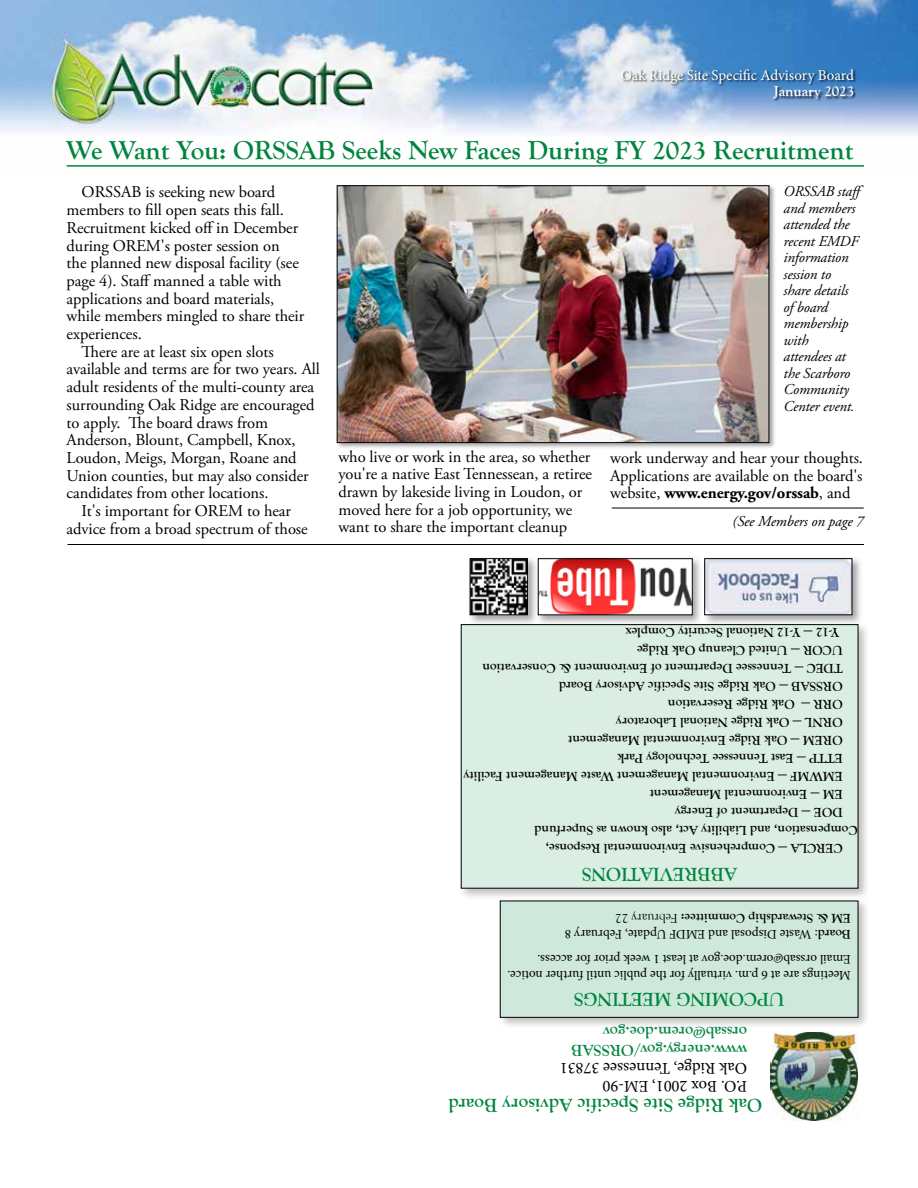
<style>
.page{position:relative;width:918px;height:1188px;background:#fff}
.page>*{position:absolute;margin:0;border:0;box-sizing:border-box;transform-origin:0 0}
.t1{font:700 27px "Goudy Old Style T";color:#00853f}
.t2{font:700 19.5px "Goudy Old Style T";letter-spacing:-.005em;color:#00853f}
.t3{font:16.5px/17.7px "Adobe Garamond Pro";letter-spacing:-.005em;color:#000}
.t4{font:16.5px/18px "Minion Pro";color:#000}
.t5{font:700 16.5px/18px "Goudy Old Style T";color:#00853f}
.t6{font:italic 15px/16.5px "Adobe Garamond Pro";letter-spacing:-.01em;color:#000}
.t7{font:15px "Minion Pro";letter-spacing:-.005em;color:#fff}
.t8{font:700 15px "Goudy Old Style T";letter-spacing:-.005em;color:#fff}
.t9{font:700 13.5px "Goudy Old Style T";color:#000}
.t10{font:13.2px/15.9px "Minion Pro";letter-spacing:-.005em;color:#000}
.t11{font:700 13.2px "Goudy Old Style T";color:#000}
.s1{font-weight:700}
.s2{font-weight:400}
.s3{font-family:"Goudy Old Style T";font-weight:700}
</style>
<div class="page">
<img style="left:0;top:0;width:918px;height:167px">
<div style="left:622px;top:68px;width:236px;height:33px;background:#000;opacity:.75"></div>
<hr style="left:68px;top:544px;width:796px;height:1px;background:#000">
<img style="left:770px;top:1033px;width:88px;height:87px">
<div style="left:702px;top:556px;width:161px;height:70px;background:#000;opacity:.36"></div>
<img style="left:706px;top:560px;width:144px;height:53px">
<div style="left:704px;top:558px;width:148px;height:57px;border:1px solid #000"></div>
<div style="left:458px;top:622px;width:412px;height:278px;background:#000;opacity:.25"></div>
<div style="left:461px;top:625px;width:397px;height:263px;background:#daeee3"></div>
<div style="left:461px;top:624px;width:397px;height:265px;border:1px solid #000"></div>
<div style="left:497px;top:898px;width:373px;height:131px;background:#000;opacity:.25"></div>
<div style="left:500px;top:901px;width:358px;height:116px;background:#cee9db"></div>
<div style="left:500px;top:901px;width:358px;height:117px;border:1px solid #000"></div>
<div style="left:536px;top:556px;width:167px;height:70px;background:#000;opacity:.36"></div>
<img style="left:540px;top:560px;width:151px;height:53px">
<div style="left:538px;top:558px;width:155px;height:57px;border:1px solid #000"></div>
<div style="left:468px;top:556px;width:70px;height:70px;background:#000;opacity:.36"></div>
<img style="left:472px;top:560px;width:54px;height:53px">
<div style="left:470px;top:558px;width:58px;height:57px;border:1px solid #000"></div>
<hr style="left:67px;top:165px;width:797px;height:2px;background:#00853f">
<hr style="left:612px;top:508px;width:252px;height:1px;background:#000">
<div style="left:336px;top:185px;width:440px;height:265px;background:#000;opacity:.36"></div>
<img style="left:339px;top:188px;width:428px;height:253px">
<div style="left:337px;top:186px;width:432px;height:257px;border:1px solid #000"></div>
<p class="t7" style="left:621px;top:65px;width:235px">Oak Ridge Site Specific Advisory Board</p>
<p class="t8" style="left:774px;top:83px;width:82px">January 2023</p>
<h1 class="t1" style="left:67px;top:135px;width:788px">We Want You: ORSSAB Seeks New Faces During FY 2023 Recruitment</h1>
<p class="t3" style="left:82px;top:184px;width:195px">ORSSAB is seeking new board</p>
<p class="t3" style="left:67px;top:202px;width:219px">members to fill open seats this fall.</p>
<p class="t3" style="left:67px;top:219px;width:233px">Recruitment kicked off in December</p>
<p class="t3" style="left:67px;top:237px;width:215px">during OREM's poster session on</p>
<p class="t3" style="left:67px;top:255px;width:234px">the planned new disposal facility (see</p>
<p class="t3" style="left:67px;top:272px;width:217px">page 4). Staff manned a table with</p>
<p class="t3" style="left:67px;top:290px;width:209px">applications and board materials,</p>
<p class="t3" style="left:67px;top:308px;width:239px">while members mingled to share their</p>
<p class="t3" style="left:67px;top:326px;width:77px">experiences.</p>
<p class="t3" style="left:82px;top:343px;width:194px">There are at least six open slots</p>
<p class="t3" style="left:67px;top:361px;width:255px">available and terms are for two years. All</p>
<p class="t3" style="left:67px;top:379px;width:249px">adult residents of the multi-county area</p>
<p class="t3" style="left:67px;top:396px;width:250px">surrounding Oak Ridge are encouraged</p>
<p class="t3" style="left:67px;top:414px;width:203px">to apply. The board draws from</p>
<p class="t3" style="left:67px;top:432px;width:230px">Anderson, Blount, Campbell, Knox,</p>
<p class="t3" style="left:67px;top:449px;width:231px">Loudon, Meigs, Morgan, Roane and</p>
<p class="t3" style="left:67px;top:467px;width:243px">Union counties, but may also consider</p>
<p class="t3" style="left:67px;top:485px;width:203px">candidates from other locations.</p>
<p class="t3" style="left:82px;top:503px;width:211px">It's important for OREM to hear</p>
<p class="t3" style="left:67px;top:520px;width:243px">advice from a broad spectrum of those</p>
<p class="t6" style="left:784px;top:184px;width:84px">ORSSAB staff and members attended the recent EMDF information session to<br>share details<br>of board membership with<br>attendees at the Scarboro<br>Community<br>Center event.</p>
<p class="t3" style="left:338px;top:448px;width:255px">who live or work in the area, so whether you're a native East Tennessean, a retiree drawn by lakeside living in Loudon, or moved here for a job opportunity, we want to share the important cleanup</p>
<p class="t3" style="left:610px;top:450px;width:254px;text-align:justify">work underway and hear your thoughts.<br>Applications are available on the board's website, <span class="s1">www.energy.gov/orssab</span>, and</p>
<p class="t6" style="left:733px;top:514px;width:133px">(See Members on page 7</p>
<p class="t9" style="left:839px;top:640px;width:215px;rotate:-180deg">Y-12 — Y-12 National Security Complex</p>
<p class="t9" style="left:843px;top:658px;width:207px;rotate:-180deg">UCOR — United Cleanup Oak Ridge</p>
<p class="t9" style="left:843px;top:676px;width:362px;rotate:-180deg">TDEC — Tennessee Department of Environment &amp; Conservation</p>
<p class="t9" style="left:843px;top:694px;width:285px;rotate:-180deg">ORSSAB — Oak Ridge Site Specific Advisory Board</p>
<p class="t9" style="left:843px;top:712px;width:176px;rotate:-180deg">ORR — Oak Ridge Reservation</p>
<p class="t9" style="left:843px;top:730px;width:228px;rotate:-180deg">ORNL — Oak Ridge National Laboratory</p>
<p class="t9" style="left:843px;top:748px;width:276px;rotate:-180deg">OREM — Oak Ridge Environmental Management</p>
<p class="t9" style="left:843px;top:766px;width:227px;rotate:-180deg">ETTP — East Tennessee Technology Park</p>
<p class="t9" style="left:843px;top:784px;width:381px;rotate:-180deg">EMWMF — Environmental Management Waste Management Facility</p>
<p class="t9" style="left:843px;top:802px;width:195px;rotate:-180deg">EM — Environmental Management</p>
<p class="t9" style="left:843px;top:820px;width:169px;rotate:-180deg">DOE — Department of Energy</p>
<p class="t9" style="left:858px;top:838px;width:325px;rotate:-180deg">Compensation, and Liability Act, also known as Superfund</p>
<p class="t9" style="left:843px;top:856px;width:299px;rotate:-180deg">CERCLA — Comprehensive Environmental Response,</p>
<p class="t2" style="left:737px;top:885px;width:157px;rotate:-180deg">ABBREVIATIONS</p>
<p class="t11" style="left:851px;top:926px;width:237px;rotate:-180deg">EM &amp; Stewardship Committee: <span class="s2">February 22</span></p>
<p class="t10" style="left:851px;top:942px;width:288px;rotate:-180deg"><span class="s3">Board</span>: Waste Disposal and EMDF Update, February 8</p>
<p class="t10" style="left:851px;top:983px;width:345px;rotate:-180deg">Meetings are at 6 p.m. virtually for the public until further notice.<br>Email orssab@orem.doe.gov at least 1 week prior for access.</p>
<p class="t2" style="left:784px;top:1010px;width:212px;rotate:-180deg">UPCOMING MEETINGS</p>
<p class="t5" style="left:747px;top:1060px;width:177px;rotate:-180deg">www.energy.gov/ORSSAB orssab@orem.doe.gov</p>
<p class="t4" style="left:747px;top:1096px;width:189px;rotate:-180deg">P.O. Box 2001, EM-90<br>Oak Ridge, Tennessee 37831</p>
<p class="t2" style="left:762px;top:1117px;width:315px;rotate:-180deg">Oak Ridge Site Specific Advisory Board</p>
</div>
